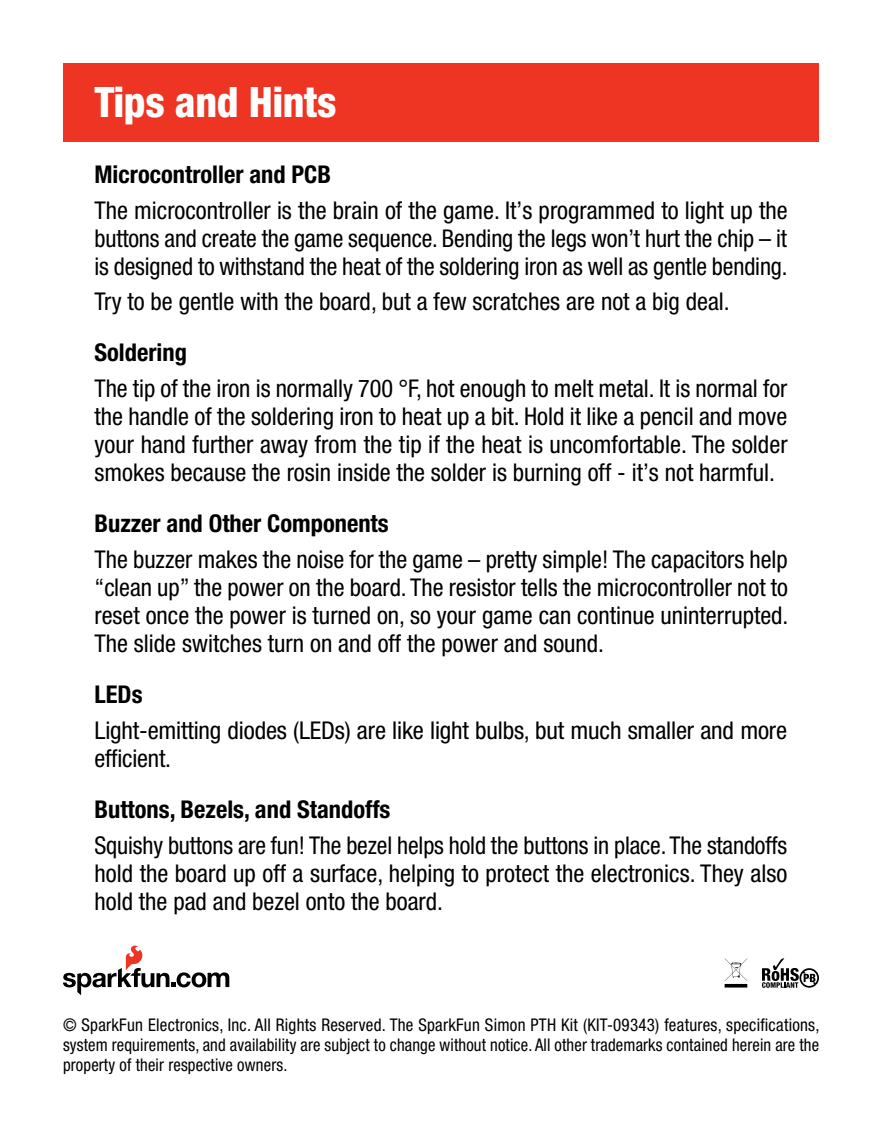
<style>
.page{position:relative;width:882px;height:1134px;background:#fff}
.page>*{position:absolute;margin:0;border:0;box-sizing:border-box;transform-origin:0 0}
.t1{font:800 condensed 42px "Helvetica Neue LT Pro";letter-spacing:-.01em;color:#fff}
.t2{font:condensed 24.5px/28px "Helvetica Neue LT Pro";color:#000;text-align:justify}
.t3{font:700 condensed 24.5px "Helvetica Neue LT Pro";color:#000}
.t4{font:condensed 17.5px/20.3px "Helvetica Neue LT Pro";letter-spacing:.01em;color:#000;text-align:justify}
</style>
<div class="page">
<div style="left:63px;top:63px;width:756px;height:79px;background:#ee3524"></div>
<svg style="left:63px;top:945px;width:166px;height:50px"></svg>
<svg style="left:725px;top:958px;width:22px;height:30px"></svg>
<svg style="left:762px;top:958px;width:57px;height:30px"></svg>
<h1 class="t1" style="left:94px;top:77px;width:244px">Tips and Hints</h1>
<p class="t3" style="left:94px;top:160px;width:211px">Microcontroller and PCB</p>
<p class="t2" style="left:94px;top:196px;width:695px">The microcontroller is the brain of the game. It’s programmed to light up the buttons and create the game sequence. Bending the legs won’t hurt the chip – it is designed to withstand the heat of the soldering iron as well as gentle bending.</p>
<p class="t2" style="left:94px;top:287px;width:637px">Try to be gentle with the board, but a few scratches are not a big deal.</p>
<p class="t3" style="left:94px;top:338px;width:94px">Soldering</p>
<p class="t2" style="left:94px;top:374px;width:695px">The tip of the iron is normally 700 °F, hot enough to melt metal. It is normal for the handle of the soldering iron to heat up a bit. Hold it like a pencil and move your hand further away from the tip if the heat is uncomfortable. The solder smokes because the rosin inside the solder is burning off - it’s not harmful.</p>
<p class="t3" style="left:94px;top:509px;width:296px">Buzzer and Other Components</p>
<p class="t2" style="left:94px;top:545px;width:696px">The buzzer makes the noise for the game – pretty simple! The capacitors help “clean up” the power on the board. The resistor tells the microcontroller not to reset once the power is turned on, so your game can continue uninterrupted.<br>The slide switches turn on and off the power and sound.</p>
<p class="t3" style="left:94px;top:680px;width:50px">LEDs</p>
<p class="t2" style="left:94px;top:716px;width:694px">Light-emitting diodes (LEDs) are like light bulbs, but much smaller and more efficient.</p>
<p class="t3" style="left:94px;top:795px;width:298px">Buttons, Bezels, and Standoffs</p>
<p class="t2" style="left:94px;top:831px;width:694px">Squishy buttons are fun! The bezel helps hold the buttons in place. The standoffs hold the board up off a surface, helping to protect the electronics. They also hold the pad and bezel onto the board.</p>
<p class="t4" style="left:63px;top:1014px;width:758px">© SparkFun Electronics, Inc. All Rights Reserved. The SparkFun Simon PTH Kit (KIT-09343) features, specifications, system requirements, and availability are subject to change without notice. All other trademarks contained herein are the property of their respective owners.</p>
</div>
